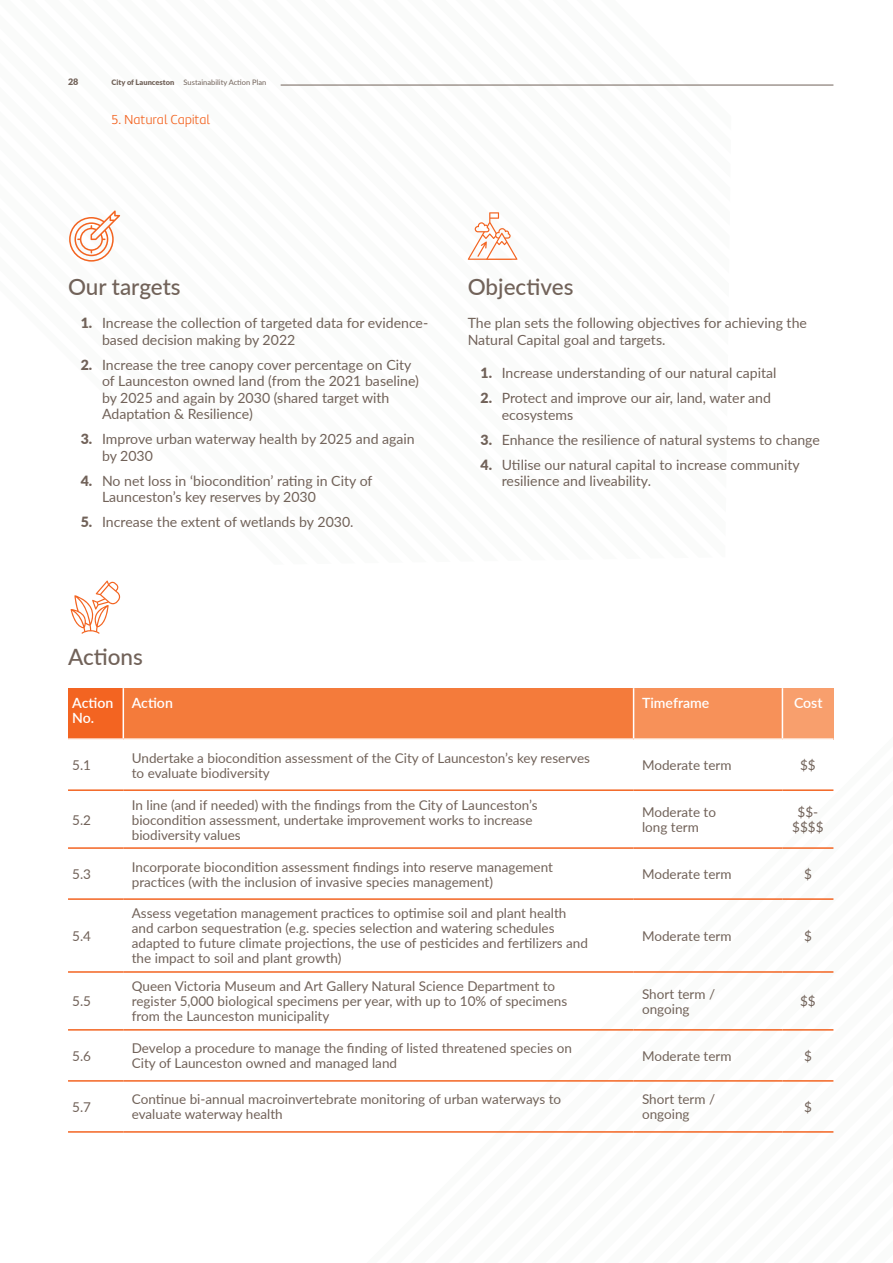
<style>
.page{position:relative;width:893px;height:1263px;background:#fff}
.page>*{position:absolute;margin:0;border:0;box-sizing:border-box;transform-origin:0 0}
.Para_Head{font:500 22.5px "Lato";color:#716259}
.BODY{font:14.1px/16.5px "Lato";color:#716259}
.Table_Head{font:600 14.1px/15px "Lato";color:#fff}
.Table_Body{font:13.5px/15px "Lato";color:#716259}
.Head_2{font:300 13.5px "Marine UP";color:#f36421}
.t1{font:900 9px "Lato";color:#716259}
.t2{font:7.5px "Lato";color:#716259}
.s1{font-weight:900}
</style>
<div class="page">
<hr style="left:892px;top:0;width:1px;height:1263px;background:#feede0">
<svg style="left:407px;top:84px;width:324px;height:1px"></svg>
<svg style="left:783px;top:883px;width:110px;height:380px"></svg>
<svg style="left:892px;top:13px;width:1px;height:411px"></svg>
<div style="left:68px;top:688px;width:55px;height:51px;background:#f36421"></div>
<div style="left:123px;top:688px;width:511px;height:51px;background:#f47b3b"></div>
<div style="left:634px;top:688px;width:148px;height:51px;background:#f79159"></div>
<div style="left:782px;top:688px;width:51px;height:51px;background:#f89f6d"></div>
<hr style="left:68px;top:789px;width:55px;height:2px;background:#f36421">
<hr style="left:123px;top:789px;width:511px;height:2px;background:#f36421">
<hr style="left:634px;top:789px;width:148px;height:2px;background:#f36421">
<hr style="left:782px;top:789px;width:51px;height:2px;background:#f36421">
<hr style="left:68px;top:847px;width:55px;height:2px;background:#f36421">
<hr style="left:123px;top:847px;width:511px;height:2px;background:#f36421">
<hr style="left:634px;top:847px;width:148px;height:2px;background:#f36421">
<hr style="left:782px;top:847px;width:51px;height:2px;background:#f36421">
<hr style="left:68px;top:898px;width:55px;height:2px;background:#f36421">
<hr style="left:123px;top:898px;width:511px;height:2px;background:#f36421">
<hr style="left:634px;top:898px;width:148px;height:2px;background:#f36421">
<hr style="left:782px;top:898px;width:51px;height:2px;background:#f36421">
<hr style="left:68px;top:971px;width:55px;height:2px;background:#f36421">
<hr style="left:123px;top:971px;width:511px;height:2px;background:#f36421">
<hr style="left:634px;top:971px;width:148px;height:2px;background:#f36421">
<hr style="left:782px;top:971px;width:51px;height:2px;background:#f36421">
<hr style="left:68px;top:1029px;width:55px;height:1px;background:#f36421">
<hr style="left:123px;top:1029px;width:511px;height:1px;background:#f36421">
<hr style="left:634px;top:1029px;width:148px;height:1px;background:#f36421">
<hr style="left:782px;top:1029px;width:51px;height:1px;background:#f36421">
<hr style="left:68px;top:1080px;width:55px;height:2px;background:#f36421">
<hr style="left:123px;top:1080px;width:511px;height:2px;background:#f36421">
<hr style="left:634px;top:1080px;width:148px;height:2px;background:#f36421">
<hr style="left:782px;top:1080px;width:51px;height:2px;background:#f36421">
<hr style="left:68px;top:1131px;width:55px;height:2px;background:#f36421">
<hr style="left:123px;top:1131px;width:511px;height:2px;background:#f36421">
<hr style="left:634px;top:1131px;width:148px;height:2px;background:#f36421">
<hr style="left:782px;top:1131px;width:51px;height:2px;background:#f36421">
<hr style="left:123px;top:688px;width:1px;height:50px;background:#fff">
<hr style="left:633px;top:688px;width:1px;height:50px;background:#fff">
<hr style="left:782px;top:688px;width:1px;height:50px;background:#fff">
<hr style="left:68px;top:738px;width:55px;height:2px;background:#fff">
<hr style="left:123px;top:738px;width:511px;height:2px;background:#fff">
<hr style="left:634px;top:738px;width:148px;height:2px;background:#fff">
<hr style="left:782px;top:738px;width:51px;height:2px;background:#fff">
<svg style="left:69px;top:210px;width:51px;height:52px"></svg>
<svg style="left:468px;top:212px;width:49px;height:48px"></svg>
<svg style="left:71px;top:580px;width:49px;height:54px"></svg>
<hr style="left:281px;top:85px;width:552px;height:1px;background:#716259">
<p class="t1" style="left:68px;top:75px;width:12px">28</p>
<p class="t2" style="left:112px;top:77px;width:156px"><span class="s1">City of Launceston</span> Sustainability Action Plan</p>
<p class="Head_2" style="left:112px;top:112px;width:100px">5. Natural Capital</p>
<p class="Para_Head" style="left:68px;top:270px;width:114px">Our targets</p>
<p class="BODY" style="left:102px;top:314px;width:328px;text-indent:-21px"><span class="s1">1.</span> Increase the collection of targeted data for evidence&shy;based decision making by 2022</p>
<p class="BODY" style="left:102px;top:356px;width:318px;text-indent:-21px"><span class="s1">2.</span> Increase the tree canopy cover percentage on City of Launceston owned land (from the 2021 baseline) by 2025 and again by 2030 (shared target with Adaptation &amp; Resilience)</p>
<p class="BODY" style="left:102px;top:430px;width:314px;text-indent:-21px"><span class="s1">3.</span> Improve urban waterway health by 2025 and again by 2030</p>
<p class="BODY" style="left:102px;top:472px;width:272px;text-indent:-21px"><span class="s1">4.</span> No net loss in ‘biocondition’ rating in City of<br>Launceston’s key reserves by 2030</p>
<p class="BODY" style="left:81px;top:513px;width:274px"><span class="s1">5.</span> Increase the extent of wetlands by 2030.</p>
<p class="Para_Head" style="left:468px;top:270px;width:107px">Objectives</p>
<p class="BODY" style="left:468px;top:314px;width:341px">The plan sets the following objectives for achieving the<br>Natural Capital goal and targets.</p>
<p class="BODY" style="left:480px;top:364px;width:297px"><span class="s1">1.</span> Increase understanding of our natural capital</p>
<p class="BODY" style="left:502px;top:389px;width:271px;text-indent:-21px"><span class="s1">2.</span> Protect and improve our air, land, water and ecosystems</p>
<p class="BODY" style="left:480px;top:431px;width:341px"><span class="s1">3.</span> Enhance the resilience of natural systems to change</p>
<p class="BODY" style="left:502px;top:456px;width:299px;text-indent:-21px"><span class="s1">4.</span> Utilise our natural capital to increase community resilience and liveability.</p>
<p class="Para_Head" style="left:68px;top:641px;width:76px">Actions</p>
<p class="Table_Head" style="left:72px;top:695px;width:43px">Action<br>No.</p>
<p class="Table_Head" style="left:132px;top:695px;width:43px">Action</p>
<p class="Table_Head" style="left:642px;top:695px;width:69px">Timeframe</p>
<p class="Table_Head" style="left:794px;top:695px;width:30px">Cost</p>
<p class="Table_Body" style="left:72px;top:757px;width:20px">5.1</p>
<p class="Table_Body" style="left:132px;top:750px;width:460px">Undertake a biocondition assessment of the City of Launceston’s key reserves to evaluate biodiversity</p>
<p class="Table_Body" style="left:642px;top:757px;width:91px">Moderate term</p>
<p class="Table_Body" style="left:800px;top:757px;width:17px">$$</p>
<p class="Table_Body" style="left:72px;top:811px;width:20px">5.2</p>
<p class="Table_Body" style="left:132px;top:796px;width:407px">In line (and if needed) with the findings from the City of Launceston’s biocondition assessment, undertake improvement works to increase biodiversity values</p>
<p class="Table_Body" style="left:642px;top:804px;width:75px">Moderate to long term</p>
<p class="Table_Body" style="left:792px;top:804px;width:33px;text-align:center">$$- $$$$</p>
<p class="Table_Body" style="left:72px;top:866px;width:20px">5.3</p>
<p class="Table_Body" style="left:132px;top:858px;width:423px">Incorporate biocondition assessment findings into reserve management practices (with the inclusion of invasive species management)</p>
<p class="Table_Body" style="left:642px;top:866px;width:91px">Moderate term</p>
<p class="Table_Body" style="left:804px;top:866px;width:9px">$</p>
<p class="Table_Body" style="left:72px;top:928px;width:20px">5.4</p>
<p class="Table_Body" style="left:72px;top:993px;width:20px">5.5</p>
<p class="Table_Body" style="left:132px;top:905px;width:458px">Assess vegetation management practices to optimise soil and plant health and carbon sequestration (e.g. species selection and watering schedules adapted to future climate projections, the use of pesticides and fertilizers and the impact to soil and plant growth)</p>
<p class="Table_Body" style="left:642px;top:928px;width:91px">Moderate term</p>
<p class="Table_Body" style="left:804px;top:928px;width:9px">$</p>
<p class="Table_Body" style="left:132px;top:978px;width:437px">Queen Victoria Museum and Art Gallery Natural Science Department to register 5,000 biological specimens per year, with up to 10% of specimens from the Launceston municipality</p>
<p class="Table_Body" style="left:642px;top:986px;width:75px">Short term / ongoing</p>
<p class="Table_Body" style="left:800px;top:993px;width:17px">$$</p>
<p class="Table_Body" style="left:72px;top:1048px;width:20px">5.6</p>
<p class="Table_Body" style="left:132px;top:1040px;width:442px">Develop a procedure to manage the finding of listed threatened species on<br>City of Launceston owned and managed land</p>
<p class="Table_Body" style="left:642px;top:1048px;width:91px">Moderate term</p>
<p class="Table_Body" style="left:804px;top:1048px;width:9px">$</p>
<p class="Table_Body" style="left:72px;top:1099px;width:20px">5.7</p>
<p class="Table_Body" style="left:132px;top:1091px;width:431px">Continue bi-annual macroinvertebrate monitoring of urban waterways to evaluate waterway health</p>
<p class="Table_Body" style="left:642px;top:1091px;width:75px">Short term / ongoing</p>
<p class="Table_Body" style="left:804px;top:1099px;width:9px">$</p>
</div>
